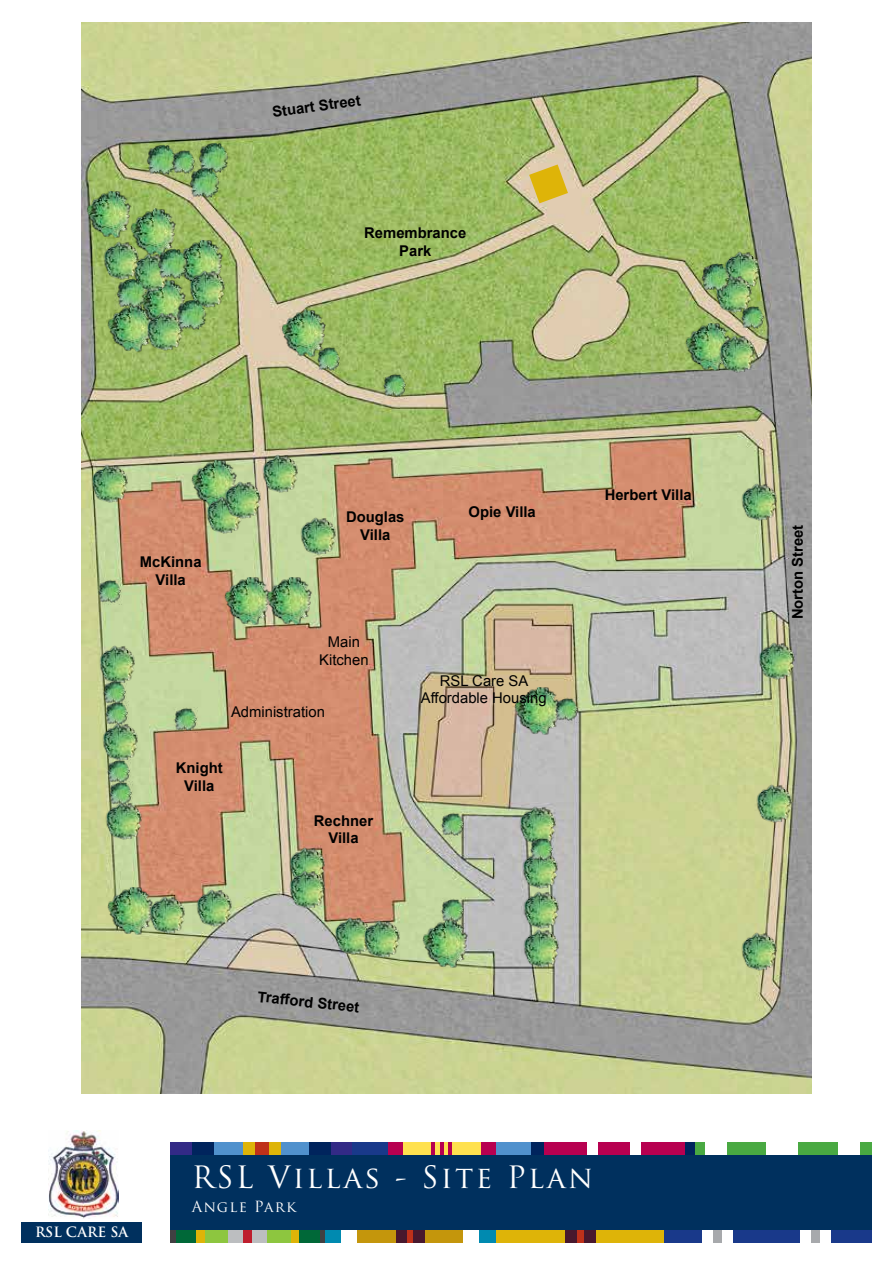
<style>
.page{position:relative;width:893px;height:1263px;background:#fff}
.page>*{position:absolute;margin:0;border:0;box-sizing:border-box;transform-origin:0 0}
.t1{font:30px "Trajan Pro";letter-spacing:.08em;color:#fff}
.t2{font:15px "Trajan Pro";letter-spacing:.08em;color:#fff}
.t3{font:700 14.85px/17.9px "Arial";color:#000;text-align:center}
.t4{font:14.85px/17.9px "Arial";color:#000;text-align:center}
.t5{font:700 13.8px "Trajan Pro";color:#fff}
</style>
<div class="page">
<div style="left:170px;top:1142px;width:182px;height:13px;background:#332a86"></div>
<div style="left:192px;top:1142px;width:139px;height:13px;background:#00245d"></div>
<div style="left:214px;top:1142px;width:95px;height:13px;background:#5091cd"></div>
<div style="left:243px;top:1142px;width:37px;height:13px;background:#deb408"></div>
<div style="left:255px;top:1142px;width:13px;height:13px;background:#bf311a"></div>
<div style="left:387px;top:1142px;width:109px;height:13px;background:#b70050"></div>
<div style="left:403px;top:1142px;width:77px;height:13px;background:#ffe14f"></div>
<svg style="left:432px;top:1142px;width:3px;height:13px"></svg>
<hr style="left:440px;top:1142px;width:4px;height:13px;background:#b70050">
<svg style="left:448px;top:1142px;width:3px;height:13px"></svg>
<div style="left:352px;top:1142px;width:35px;height:13px;background:#19398a"></div>
<div style="left:496px;top:1142px;width:36px;height:13px;background:#5091cd"></div>
<div style="left:532px;top:1142px;width:165px;height:13px;background:#00245d"></div>
<div style="left:544px;top:1142px;width:141px;height:13px;background:#b70050"></div>
<div style="left:588px;top:1142px;width:10px;height:13px;background:#fff"></div>
<div style="left:630px;top:1142px;width:11px;height:13px;background:#fff"></div>
<div style="left:695px;top:1142px;width:177px;height:13px;background:#49a942"></div>
<div style="left:705px;top:1142px;width:22px;height:13px;background:#fff"></div>
<div style="left:838px;top:1142px;width:21px;height:13px;background:#fff"></div>
<div style="left:767px;top:1142px;width:31px;height:13px;background:#fff"></div>
<div style="left:495px;top:1230px;width:170px;height:12px;background:#deb408"></div>
<div style="left:565px;top:1230px;width:30px;height:12px;background:#49182d"></div>
<div style="left:577px;top:1230px;width:7px;height:12px;background:#bf311a"></div>
<div style="left:170px;top:1230px;width:155px;height:12px;background:#414042"></div>
<div style="left:176px;top:1230px;width:143px;height:12px;background:#006838"></div>
<div style="left:196px;top:1230px;width:103px;height:12px;background:#deb408"></div>
<div style="left:205px;top:1230px;width:85px;height:12px;background:#8dc63f"></div>
<div style="left:228px;top:1230px;width:39px;height:12px;background:#bcbec0"></div>
<div style="left:243px;top:1230px;width:9px;height:12px;background:#be1e2d"></div>
<div style="left:325px;top:1230px;width:170px;height:12px;background:#008ab0"></div>
<div style="left:342px;top:1230px;width:137px;height:12px;background:#fff"></div>
<div style="left:357px;top:1230px;width:106px;height:12px;background:#c4960c"></div>
<div style="left:396px;top:1230px;width:28px;height:12px;background:#49182d"></div>
<div style="left:407px;top:1230px;width:6px;height:12px;background:#bf311a"></div>
<div style="left:664px;top:1230px;width:208px;height:12px;background:#19398a"></div>
<div style="left:702px;top:1230px;width:30px;height:12px;background:#fff"></div>
<div style="left:801px;top:1230px;width:30px;height:12px;background:#fff"></div>
<div style="left:713px;top:1230px;width:9px;height:12px;background:#a7a9ac"></div>
<div style="left:811px;top:1230px;width:9px;height:12px;background:#a7a9ac"></div>
<div style="left:170px;top:1155px;width:702px;height:75px;background:#00305e"></div>
<img style="left:49px;top:1131px;width:69px;height:88px">
<div style="left:22px;top:1222px;width:120px;height:20px;background:#00305e"></div>
<img style="left:82px;top:22px;width:730px;height:1072px">
<img style="left:106px;top:305px;width:48px;height:49px">
<img style="left:224px;top:577px;width:42px;height:49px">
<img style="left:266px;top:577px;width:48px;height:49px">
<img style="left:514px;top:687px;width:48px;height:49px">
<img style="left:107px;top:887px;width:48px;height:49px">
<img style="left:422px;top:920px;width:47px;height:49px">
<img style="left:190px;top:461px;width:48px;height:48px">
<img style="left:85px;top:191px;width:48px;height:49px">
<img style="left:140px;top:281px;width:43px;height:48px">
<img style="left:176px;top:240px;width:48px;height:49px">
<img style="left:685px;top:323px;width:47px;height:49px">
<img style="left:280px;top:310px;width:48px;height:49px">
<img style="left:130px;top:209px;width:48px;height:43px">
<img style="left:141px;top:252px;width:30px;height:41px">
<img style="left:97px;top:240px;width:44px;height:41px">
<img style="left:141px;top:311px;width:43px;height:41px">
<img style="left:183px;top:268px;width:44px;height:42px">
<img style="left:200px;top:494px;width:44px;height:41px">
<img style="left:219px;top:479px;width:44px;height:42px">
<img style="left:143px;top:894px;width:44px;height:42px">
<img style="left:190px;top:887px;width:44px;height:42px">
<img style="left:100px;top:800px;width:43px;height:42px">
<img style="left:96px;top:721px;width:44px;height:41px">
<img style="left:256px;top:453px;width:44px;height:41px">
<img style="left:86px;top:463px;width:43px;height:41px">
<img style="left:93px;top:644px;width:44px;height:41px">
<img style="left:294px;top:515px;width:44px;height:41px">
<img style="left:284px;top:845px;width:43px;height:24px">
<img style="left:284px;top:869px;width:43px;height:41px">
<img style="left:514px;top:804px;width:44px;height:42px">
<img style="left:516px;top:849px;width:44px;height:42px">
<img style="left:517px;top:889px;width:44px;height:39px">
<img style="left:517px;top:928px;width:44px;height:41px">
<img style="left:329px;top:915px;width:43px;height:41px">
<img style="left:358px;top:918px;width:43px;height:42px">
<img style="left:718px;top:250px;width:44px;height:41px">
<img style="left:710px;top:273px;width:43px;height:42px">
<img style="left:713px;top:333px;width:44px;height:42px">
<img style="left:735px;top:481px;width:44px;height:42px">
<img style="left:753px;top:640px;width:43px;height:42px">
<img style="left:750px;top:783px;width:44px;height:41px">
<img style="left:735px;top:931px;width:44px;height:41px">
<img style="left:176px;top:299px;width:32px;height:33px">
<img style="left:116px;top:277px;width:32px;height:34px">
<img style="left:157px;top:248px;width:32px;height:33px">
<img style="left:146px;top:143px;width:32px;height:34px">
<img style="left:198px;top:141px;width:32px;height:34px">
<img style="left:188px;top:166px;width:32px;height:34px">
<img style="left:172px;top:150px;width:24px;height:25px">
<img style="left:316px;top:347px;width:24px;height:25px">
<img style="left:382px;top:373px;width:24px;height:26px">
<img style="left:109px;top:781px;width:24px;height:26px">
<img style="left:106px;top:759px;width:25px;height:25px">
<img style="left:104px;top:701px;width:24px;height:26px">
<img style="left:102px;top:680px;width:24px;height:26px">
<img style="left:174px;top:707px;width:24px;height:25px">
<img style="left:97px;top:579px;width:24px;height:26px">
<img style="left:441px;top:898px;width:24px;height:25px">
<img style="left:441px;top:812px;width:24px;height:25px">
<img style="left:554px;top:697px;width:24px;height:26px">
<img style="left:529px;top:837px;width:24px;height:25px">
<img style="left:740px;top:305px;width:24px;height:26px">
<img style="left:700px;top:262px;width:30px;height:32px">
<svg style="left:529px;top:164px;width:39px;height:39px;background:#debd4a"></svg>
<p class="t3" style="left:271px;top:104px;width:90px;rotate:-8deg">Stuart Street</p>
<p class="t3" style="left:364px;top:224px;width:104px">Remembrance<br>Park</p>
<p class="t3" style="left:140px;top:553px;width:63px">McKinna<br>Villa</p>
<p class="t3" style="left:346px;top:508px;width:60px">Douglas<br>Villa</p>
<p class="t3" style="left:469px;top:503px;width:69px">Opie Villa</p>
<p class="t4" style="left:319px;top:633px;width:51px">Main<br>Kitchen</p>
<p class="t4" style="left:231px;top:703px;width:95px">Administration</p>
<p class="t3" style="left:176px;top:760px;width:48px">Knight<br>Villa</p>
<p class="t3" style="left:314px;top:812px;width:61px">Rechner<br>Villa</p>
<p class="t4" style="left:421px;top:671px;width:127px">RSL Care SA<br>Affordable Housing</p>
<p class="t3" style="left:259px;top:988px;width:104px;rotate:6deg">Trafford Street</p>
<p class="t3" style="left:605px;top:486px;width:89px">Herbert Villa</p>
<p class="t5" style="left:35px;top:1224px;width:95px">RSL CARE SA</p>
<h1 class="t1" style="left:192px;top:1158px;width:403px">RSL Villas - Site Plan</h1>
<p class="t2" style="left:192px;top:1197px;width:106px">Angle Park</p>
<p class="t3" style="left:789px;top:619px;width:96px;rotate:-90deg">Norton Street</p>
</div>
